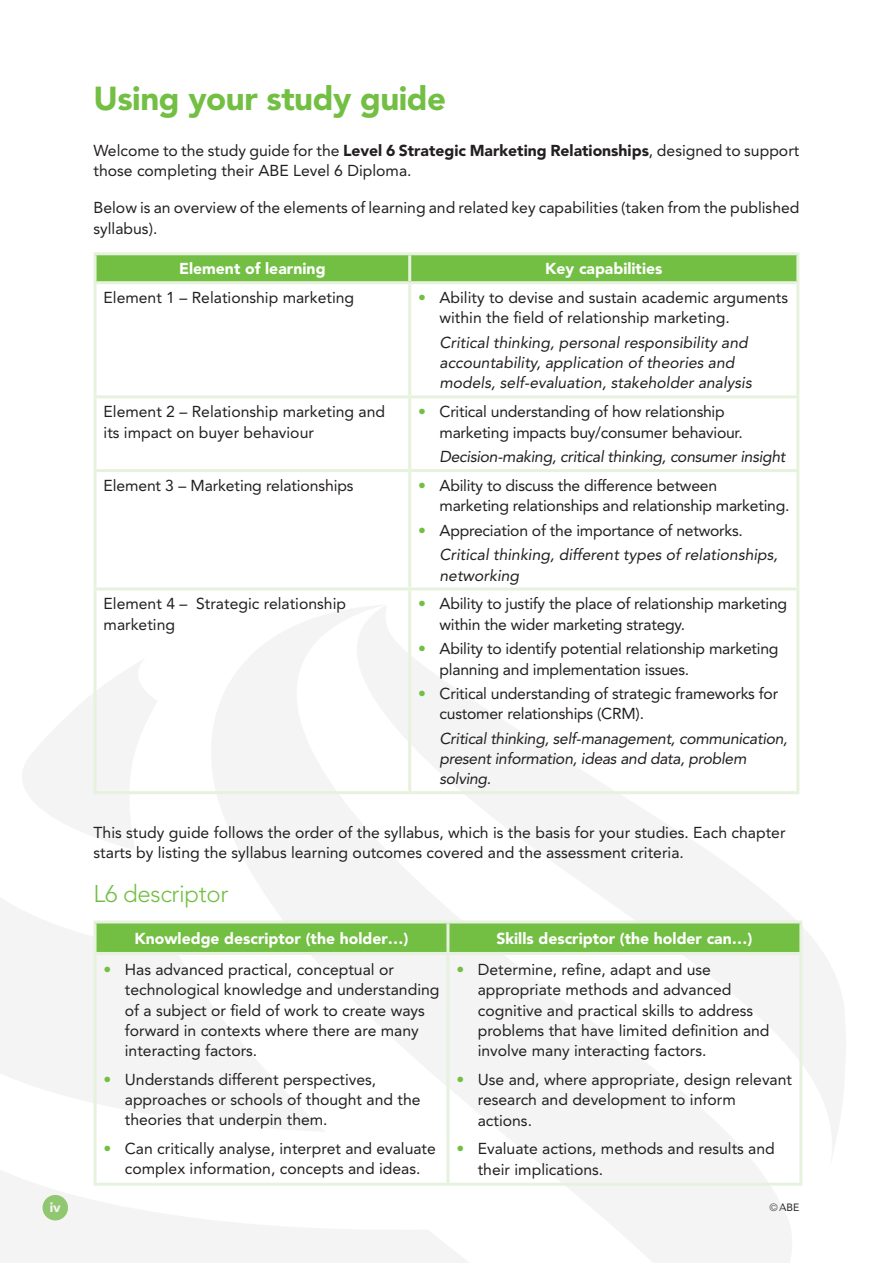
<style>
.page{position:relative;width:893px;height:1263px;background:#fff}
.page>*{position:absolute;margin:0;border:0;box-sizing:border-box;transform-origin:0 0}
.t1{font:900 33px "Avenir LT Std";letter-spacing:-.015em;color:#72bf43}
.t2{font:300 24px "Avenir LT Std";letter-spacing:-.015em;color:#72bf43}
.t3{font:15.75px/20.2px "Avenir LT Std";color:#231f20}
.t4{font:italic 15.75px/20.2px "Avenir LT Std";color:#231f20}
.t5{font:italic 15.75px/20.2px "Avenir LT Std";letter-spacing:-.02em;color:#231f20}
.t6{font:900 15.75px "Avenir LT Std";color:#fff}
.t7{font:900 13.5px "Avenir LT Std";color:#fff}
.t8{font:10.5px "Avenir LT Std";color:#231f20}
.s1{font-weight:900}
.s2{color:#72bf43}
.s3{font-style:normal;color:#72bf43}
.s4{font-style:normal}
</style>
<div class="page">
<svg style="left:22px;top:657px;width:127px;height:182px"></svg>
<svg style="left:0;top:839px;width:149px;height:268px;fill:#f4f4f5"></svg>
<svg style="left:0;top:1107px;width:149px;height:156px"></svg>
<svg style="left:799px;top:605px;width:47px;height:563px"></svg>
<svg style="left:149px;top:605px;width:650px;height:658px"></svg>
<div style="left:97px;top:255px;width:699px;height:26px;background:#72bf43"></div>
<hr style="left:94px;top:255px;width:3px;height:26px;background:#e7f2de">
<hr style="left:94px;top:252px;width:316px;height:3px;background:#e7f2de">
<hr style="left:94px;top:791px;width:316px;height:3px;background:#e7f2de">
<hr style="left:408px;top:255px;width:3px;height:26px;background:#e7f2de">
<hr style="left:410px;top:252px;width:389px;height:3px;background:#e7f2de">
<hr style="left:410px;top:791px;width:389px;height:3px;background:#e7f2de">
<hr style="left:796px;top:255px;width:3px;height:26px;background:#e7f2de">
<hr style="left:410px;top:281px;width:389px;height:3px;background:#e7f2de">
<hr style="left:796px;top:284px;width:3px;height:111px;background:#e7f2de">
<hr style="left:410px;top:395px;width:389px;height:3px;background:#e7f2de">
<hr style="left:796px;top:398px;width:3px;height:71px;background:#e7f2de">
<hr style="left:410px;top:469px;width:389px;height:3px;background:#e7f2de">
<hr style="left:796px;top:472px;width:3px;height:115px;background:#e7f2de">
<hr style="left:796px;top:590px;width:3px;height:201px;background:#e7f2de">
<hr style="left:410px;top:587px;width:389px;height:3px;background:#e7f2de">
<hr style="left:94px;top:281px;width:316px;height:3px;background:#e7f2de">
<hr style="left:94px;top:284px;width:3px;height:111px;background:#e7f2de">
<hr style="left:408px;top:284px;width:3px;height:111px;background:#e7f2de">
<hr style="left:94px;top:395px;width:316px;height:3px;background:#e7f2de">
<hr style="left:94px;top:398px;width:3px;height:71px;background:#e7f2de">
<hr style="left:408px;top:398px;width:3px;height:71px;background:#e7f2de">
<hr style="left:94px;top:469px;width:316px;height:3px;background:#e7f2de">
<hr style="left:94px;top:472px;width:3px;height:115px;background:#e7f2de">
<hr style="left:408px;top:472px;width:3px;height:115px;background:#e7f2de">
<hr style="left:94px;top:587px;width:316px;height:3px;background:#e7f2de">
<hr style="left:94px;top:590px;width:3px;height:201px;background:#e7f2de">
<hr style="left:408px;top:590px;width:3px;height:201px;background:#e7f2de">
<div style="left:97px;top:923px;width:702px;height:29px;background:#72bf43"></div>
<hr style="left:94px;top:923px;width:3px;height:29px;background:#e7f2de">
<hr style="left:94px;top:920px;width:354px;height:3px;background:#e7f2de">
<hr style="left:446px;top:923px;width:3px;height:29px;background:#e7f2de">
<hr style="left:448px;top:920px;width:354px;height:3px;background:#e7f2de">
<hr style="left:799px;top:923px;width:3px;height:29px;background:#e7f2de">
<hr style="left:94px;top:955px;width:3px;height:228px;background:#e7f2de">
<hr style="left:94px;top:952px;width:354px;height:3px;background:#e7f2de">
<hr style="left:94px;top:1183px;width:354px;height:3px;background:#e7f2de">
<hr style="left:446px;top:955px;width:3px;height:228px;background:#e7f2de">
<hr style="left:448px;top:952px;width:354px;height:3px;background:#e7f2de">
<hr style="left:799px;top:955px;width:3px;height:228px;background:#e7f2de">
<hr style="left:448px;top:1183px;width:354px;height:3px;background:#e7f2de">
<p class="t1" style="left:94px;top:79px;width:354px">Using your study guide</p>
<p class="t3" style="left:94px;top:140px;width:707px">Welcome to the study guide for the <span class="s1">Level 6 Strategic Marketing Relationships</span>, designed to support those completing their ABE Level 6 Diploma.</p>
<p class="t3" style="left:94px;top:198px;width:707px">Below is an overview of the elements of learning and related key capabilities (taken from the published syllabus).</p>
<p class="t6" style="left:179px;top:259px;width:148px">Element of learning</p>
<p class="t6" style="left:545px;top:259px;width:119px">Key capabilities</p>
<p class="t3" style="left:104px;top:288px;width:252px">Element 1 – Relationship marketing</p>
<p class="t3" style="left:439px;top:288px;width:350px;text-indent:-21px"><span class="s2">•</span> Ability to devise and sustain academic arguments within the field of relationship marketing.</p>
<p class="t4" style="left:439px;top:333px;width:314px">Critical thinking, personal responsibility and accountability, application of theories and models, self-evaluation, stakeholder analysis</p>
<p class="t3" style="left:104px;top:402px;width:283px">Element 2 – Relationship marketing and its impact on buyer behaviour</p>
<p class="t3" style="left:439px;top:402px;width:305px;text-indent:-21px"><span class="s2">•</span> Critical understanding of how relationship marketing impacts buy/consumer behaviour.</p>
<p class="t5" style="left:439px;top:447px;width:347px">Decision-making, critical thinking, consumer insight</p>
<p class="t3" style="left:104px;top:475px;width:251px">Element 3 – Marketing relationships</p>
<p class="t3" style="left:439px;top:475px;width:351px;text-indent:-21px"><span class="s2">•</span> Ability to discuss the difference between marketing relationships and relationship marketing.</p>
<p class="t4" style="left:439px;top:518px;width:340px;line-height:24.5px;text-indent:-21px"><span class="s3">•</span> <span class="s4">Appreciation of the importance of networks.<br></span>Critical thinking, different types of relationships,</p>
<p class="t4" style="left:439px;top:565px;width:81px">networking</p>
<p class="t3" style="left:104px;top:594px;width:244px">Element 4 – Strategic relationship marketing</p>
<p class="t3" style="left:440px;top:594px;width:349px;text-indent:-21px"><span class="s2">•</span> Ability to justify the place of relationship marketing within the wider marketing strategy.</p>
<p class="t3" style="left:440px;top:639px;width:340px;text-indent:-21px"><span class="s2">•</span> Ability to identify potential relationship marketing planning and implementation issues.</p>
<p class="t3" style="left:440px;top:683px;width:340px;text-indent:-21px"><span class="s2">•</span> Critical understanding of strategic frameworks for customer relationships (CRM).</p>
<p class="t5" style="left:440px;top:728px;width:350px">Critical thinking, self-management, communication, present information, ideas and data, problem solving.</p>
<p class="t3" style="left:94px;top:822px;width:693px">This study guide follows the order of the syllabus, which is the basis for your studies. Each chapter starts by listing the syllabus learning outcomes covered and the assessment criteria.</p>
<p class="t2" style="left:94px;top:879px;width:136px">L6 descriptor</p>
<p class="t6" style="left:134px;top:929px;width:276px">Knowledge descriptor (the holder…)</p>
<p class="t6" style="left:496px;top:929px;width:258px">Skills descriptor (the holder can…)</p>
<p class="t3" style="left:125px;top:960px;width:316px;text-indent:-21px"><span class="s2">•</span> Has advanced practical, conceptual or technological knowledge and understanding of a subject or field of work to create ways forward in contexts where there are many interacting factors.</p>
<p class="t3" style="left:125px;top:1069px;width:297px;text-indent:-21px"><span class="s2">•</span> Understands different perspectives, approaches or schools of thought and the theories that underpin them.</p>
<p class="t3" style="left:104px;top:1139px;width:334px;text-align:center"><span class="s2">•</span> Can critically analyse, interpret and evaluate complex information, concepts and ideas.</p>
<p class="t3" style="left:478px;top:960px;width:293px;text-indent:-21px"><span class="s2">•</span> Determine, refine, adapt and use appropriate methods and advanced cognitive and practical skills to address problems that have limited definition and involve many interacting factors.</p>
<p class="t3" style="left:478px;top:1069px;width:316px;text-indent:-21px"><span class="s2">•</span> Use and, where appropriate, design relevant research and development to inform actions.</p>
<p class="t3" style="left:478px;top:1139px;width:299px;text-indent:-21px"><span class="s2">•</span> Evaluate actions, methods and results and their implications.</p>
<p class="t7" style="left:50px;top:1199px;width:13px">iv</p>
<p class="t8" style="left:769px;top:1202px;width:31px">©ABE</p>
</div>
